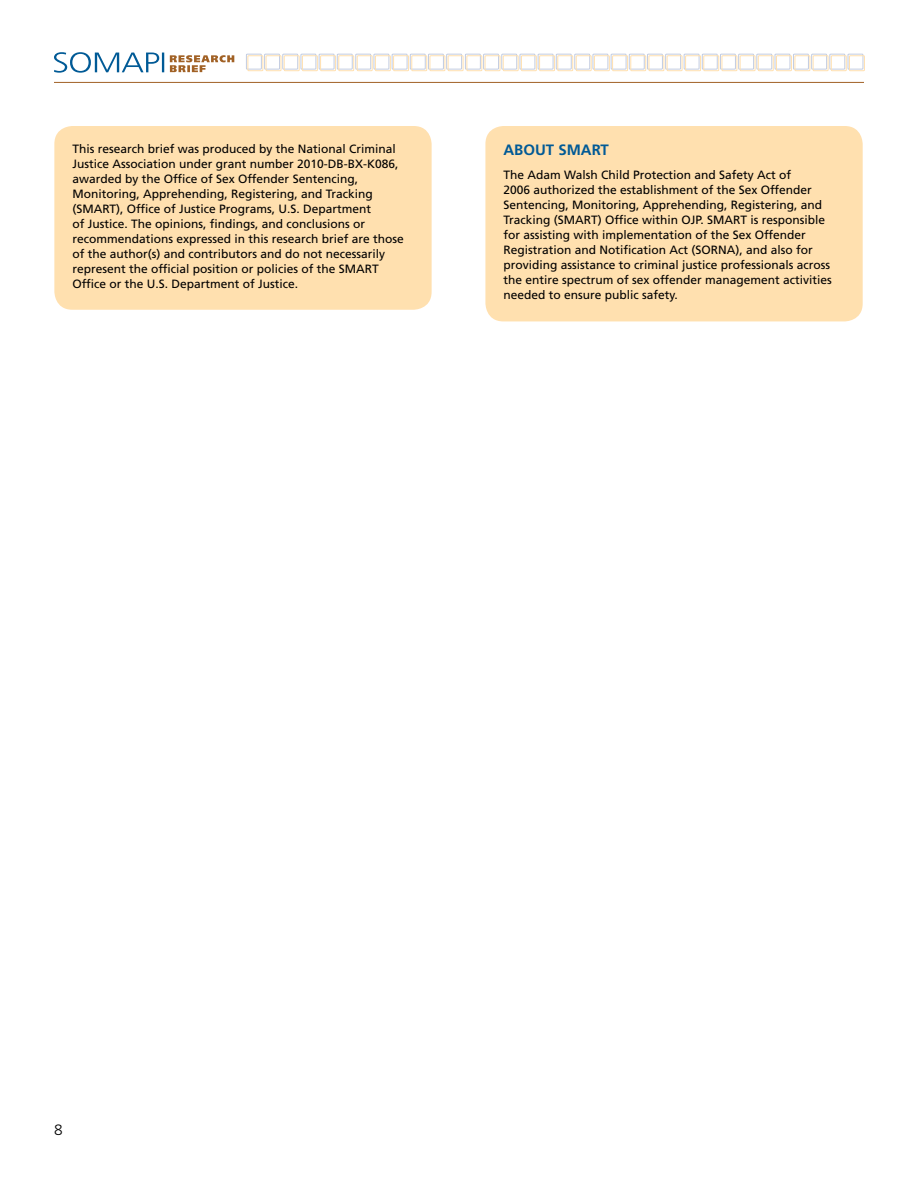
<style>
.page{position:relative;width:918px;height:1188px;background:#fff}
.page>*{position:absolute;margin:0;border:0;box-sizing:border-box;transform-origin:0 0}
.t1{font:700 15px "Frutiger LT Std";color:#005a96}
.t2{font:300 15px "Frutiger LT Std";color:#000}
.t3{font:12px/15px "Frutiger LT Std";color:#000}
</style>
<div class="page">
<svg style="left:54px;top:52px;width:110px;height:21px"></svg>
<svg style="left:170px;top:55px;width:64px;height:17px"></svg>
<hr style="left:54px;top:82px;width:810px;height:1px;background:#a16125">
<div style="left:246px;top:54px;width:16px;height:16px;border:1px solid #c2cce1"></div>
<div style="left:264px;top:54px;width:16px;height:16px;border:1px solid #c2cce1"></div>
<div style="left:282px;top:54px;width:16px;height:16px;border:1px solid #c2cce1"></div>
<div style="left:301px;top:54px;width:15px;height:16px;border:1px solid #c2cce1"></div>
<div style="left:319px;top:54px;width:15px;height:16px;border:1px solid #c2cce1"></div>
<div style="left:337px;top:54px;width:16px;height:16px;border:1px solid #c2cce1"></div>
<div style="left:247px;top:55px;width:16px;height:16px;border:1px solid #ffe0af"></div>
<div style="left:266px;top:55px;width:15px;height:16px;border:1px solid #ffe0af"></div>
<div style="left:284px;top:55px;width:16px;height:16px;border:1px solid #ffe0af"></div>
<div style="left:302px;top:55px;width:16px;height:16px;border:1px solid #ffe0af"></div>
<div style="left:320px;top:55px;width:16px;height:16px;border:1px solid #ffe0af"></div>
<div style="left:338px;top:55px;width:16px;height:16px;border:1px solid #ffe0af"></div>
<div style="left:355px;top:54px;width:16px;height:16px;border:1px solid #c2cce1"></div>
<div style="left:374px;top:54px;width:15px;height:16px;border:1px solid #c2cce1"></div>
<div style="left:392px;top:54px;width:16px;height:16px;border:1px solid #c2cce1"></div>
<div style="left:410px;top:54px;width:16px;height:16px;border:1px solid #c2cce1"></div>
<div style="left:428px;top:54px;width:16px;height:16px;border:1px solid #c2cce1"></div>
<div style="left:446px;top:54px;width:16px;height:16px;border:1px solid #c2cce1"></div>
<div style="left:357px;top:55px;width:16px;height:16px;border:1px solid #ffe0af"></div>
<div style="left:375px;top:55px;width:16px;height:16px;border:1px solid #ffe0af"></div>
<div style="left:393px;top:55px;width:16px;height:16px;border:1px solid #ffe0af"></div>
<div style="left:411px;top:55px;width:16px;height:16px;border:1px solid #ffe0af"></div>
<div style="left:430px;top:55px;width:15px;height:16px;border:1px solid #ffe0af"></div>
<div style="left:448px;top:55px;width:15px;height:16px;border:1px solid #ffe0af"></div>
<div style="left:465px;top:54px;width:16px;height:16px;border:1px solid #c2cce1"></div>
<div style="left:483px;top:54px;width:16px;height:16px;border:1px solid #c2cce1"></div>
<div style="left:501px;top:54px;width:16px;height:16px;border:1px solid #c2cce1"></div>
<div style="left:520px;top:54px;width:15px;height:16px;border:1px solid #c2cce1"></div>
<div style="left:538px;top:54px;width:15px;height:16px;border:1px solid #c2cce1"></div>
<div style="left:556px;top:54px;width:16px;height:16px;border:1px solid #c2cce1"></div>
<div style="left:466px;top:55px;width:16px;height:16px;border:1px solid #ffe0af"></div>
<div style="left:485px;top:55px;width:15px;height:16px;border:1px solid #ffe0af"></div>
<div style="left:503px;top:55px;width:16px;height:16px;border:1px solid #ffe0af"></div>
<div style="left:521px;top:55px;width:16px;height:16px;border:1px solid #ffe0af"></div>
<div style="left:539px;top:55px;width:16px;height:16px;border:1px solid #ffe0af"></div>
<div style="left:557px;top:55px;width:16px;height:16px;border:1px solid #ffe0af"></div>
<div style="left:574px;top:54px;width:16px;height:16px;border:1px solid #c2cce1"></div>
<div style="left:593px;top:54px;width:15px;height:16px;border:1px solid #c2cce1"></div>
<div style="left:611px;top:54px;width:16px;height:16px;border:1px solid #c2cce1"></div>
<div style="left:629px;top:54px;width:16px;height:16px;border:1px solid #c2cce1"></div>
<div style="left:647px;top:54px;width:16px;height:16px;border:1px solid #c2cce1"></div>
<div style="left:665px;top:54px;width:16px;height:16px;border:1px solid #c2cce1"></div>
<div style="left:576px;top:55px;width:16px;height:16px;border:1px solid #ffe0af"></div>
<div style="left:594px;top:55px;width:16px;height:16px;border:1px solid #ffe0af"></div>
<div style="left:612px;top:55px;width:16px;height:16px;border:1px solid #ffe0af"></div>
<div style="left:630px;top:55px;width:16px;height:16px;border:1px solid #ffe0af"></div>
<div style="left:649px;top:55px;width:15px;height:16px;border:1px solid #ffe0af"></div>
<div style="left:667px;top:55px;width:15px;height:16px;border:1px solid #ffe0af"></div>
<div style="left:684px;top:54px;width:16px;height:16px;border:1px solid #c2cce1"></div>
<div style="left:702px;top:54px;width:16px;height:16px;border:1px solid #c2cce1"></div>
<div style="left:720px;top:54px;width:16px;height:16px;border:1px solid #c2cce1"></div>
<div style="left:738px;top:54px;width:16px;height:16px;border:1px solid #c2cce1"></div>
<div style="left:756px;top:54px;width:16px;height:16px;border:1px solid #c2cce1"></div>
<div style="left:775px;top:54px;width:15px;height:16px;border:1px solid #c2cce1"></div>
<div style="left:685px;top:55px;width:16px;height:16px;border:1px solid #ffe0af"></div>
<div style="left:703px;top:55px;width:16px;height:16px;border:1px solid #ffe0af"></div>
<div style="left:722px;top:55px;width:15px;height:16px;border:1px solid #ffe0af"></div>
<div style="left:740px;top:55px;width:16px;height:16px;border:1px solid #ffe0af"></div>
<div style="left:758px;top:55px;width:16px;height:16px;border:1px solid #ffe0af"></div>
<div style="left:776px;top:55px;width:16px;height:16px;border:1px solid #ffe0af"></div>
<div style="left:793px;top:54px;width:16px;height:16px;border:1px solid #c2cce1"></div>
<div style="left:811px;top:54px;width:16px;height:16px;border:1px solid #c2cce1"></div>
<div style="left:829px;top:54px;width:16px;height:16px;border:1px solid #c2cce1"></div>
<div style="left:848px;top:54px;width:15px;height:16px;border:1px solid #c2cce1"></div>
<div style="left:795px;top:55px;width:15px;height:16px;border:1px solid #ffe0af"></div>
<div style="left:813px;top:55px;width:16px;height:16px;border:1px solid #ffe0af"></div>
<div style="left:831px;top:55px;width:16px;height:16px;border:1px solid #ffe0af"></div>
<div style="left:849px;top:55px;width:16px;height:16px;border:1px solid #ffe0af"></div>
<div style="left:485px;top:126px;width:378px;height:195px;background:#ffe0af;border-radius:18px"></div>
<div style="left:54px;top:126px;width:378px;height:184px;background:#ffe0af;border-radius:18px"></div>
<p class="t3" style="left:72px;top:141px;width:333px">This research brief was produced by the National Criminal Justice Association under grant number 2010-DB-BX-K086, awarded by the Office of Sex Offender Sentencing, Monitoring, Apprehending, Registering, and Tracking (SMART), Office of Justice Programs, U.S. Department<br>of Justice. The opinions, findings, and conclusions or recommendations expressed in this research brief are those of the author(s) and contributors and do not necessarily represent the official position or policies of the SMART Office or the U.S. Department of Justice.</p>
<p class="t1" style="left:503px;top:141px;width:107px">ABOUT SMART</p>
<p class="t3" style="left:503px;top:168px;width:330px">The Adam Walsh Child Protection and Safety Act of<br>2006 authorized the establishment of the Sex Offender Sentencing, Monitoring, Apprehending, Registering, and Tracking (SMART) Office within OJP. SMART is responsible for assisting with implementation of the Sex Offender Registration and Notification Act (SORNA), and also for providing assistance to criminal justice professionals across the entire spectrum of sex offender management activities needed to ensure public safety.</p>
<p class="t2" style="left:54px;top:1121px;width:10px">8</p>
</div>
